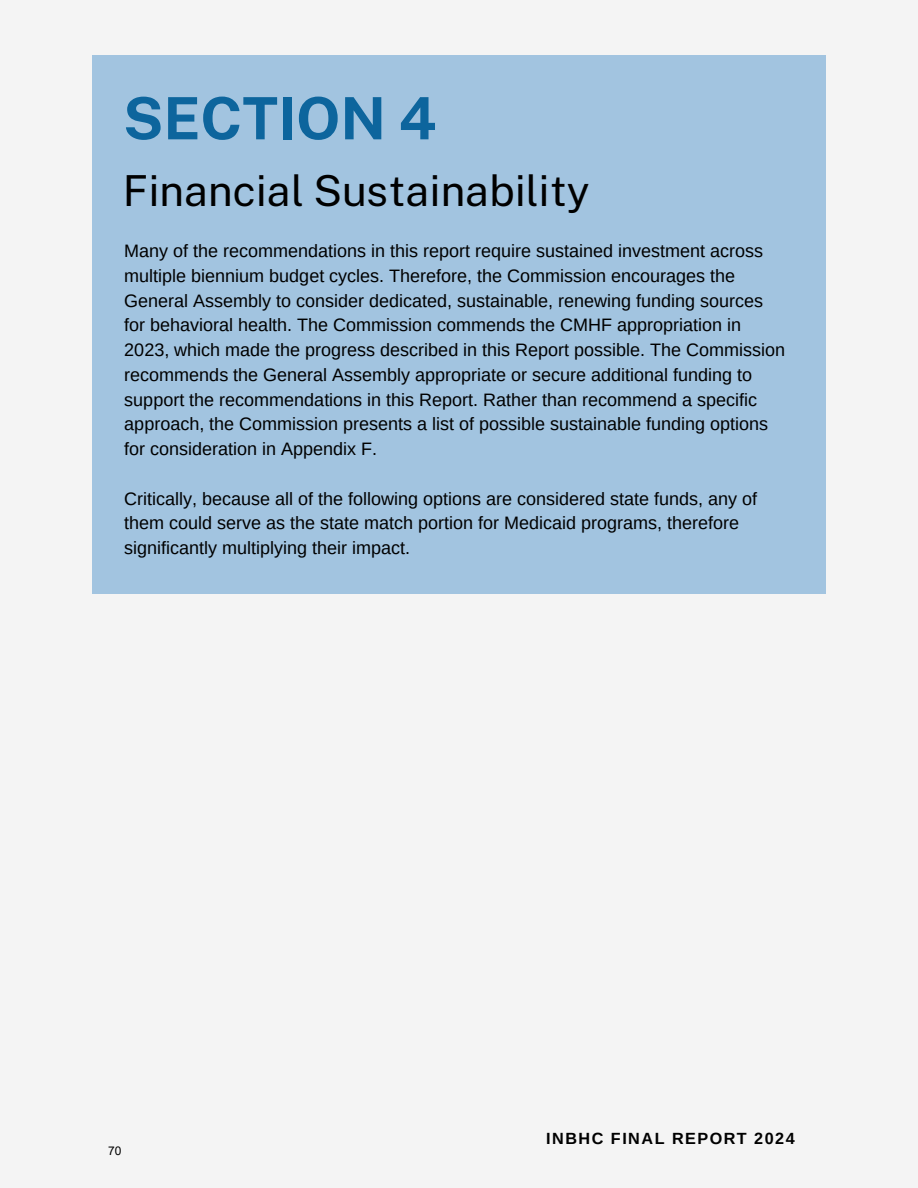
<style>
.page{position:relative;width:918px;height:1188px;background:#f4f4f4}
.page>*{position:absolute;margin:0;border:0;box-sizing:border-box;transform-origin:0 0}
.t1{font:700 58.35px "Public Sans";color:#0d659d}
.t2{font:42.75px "Public Sans";color:#000}
.t3{font:18px/24.8px "Arimo";color:#000}
.t4{font:700 16.2px "Arimo";letter-spacing:.09em;color:#000}
.t5{font:12px "Arial";color:#000}
</style>
<div class="page">
<div style="left:92px;top:56px;width:733px;height:538px;background:#a2c4e0"></div>
<h3 class="t1" style="left:123px;top:84px;width:315px">SECTION 4</h3>
<h3 class="t2" style="left:123px;top:165px;width:468px">Financial Sustainability</h3>
<p class="t3" style="left:124px;top:239px;width:662px">Many of the recommendations in this report require sustained investment across multiple biennium budget cycles. Therefore, the Commission encourages the General Assembly to consider dedicated, sustainable, renewing funding sources for behavioral health. The Commission commends the CMHF appropriation in 2023, which made the progress described in this Report possible. The Commission recommends the General Assembly appropriate or secure additional funding to support the recommendations in this Report. Rather than recommend a specific approach, the Commission presents a list of possible sustainable funding options for consideration in Appendix F.</p>
<p class="t3" style="left:124px;top:486px;width:634px">Critically, because all of the following options are considered state funds, any of them could serve as the state match portion for Medicaid programs, therefore significantly multiplying their impact.</p>
<p class="t5" style="left:108px;top:1143px;width:15px">70</p>
<p class="t4" style="left:546px;top:1130px;width:250px">INBHC FINAL REPORT 2024</p>
</div>
